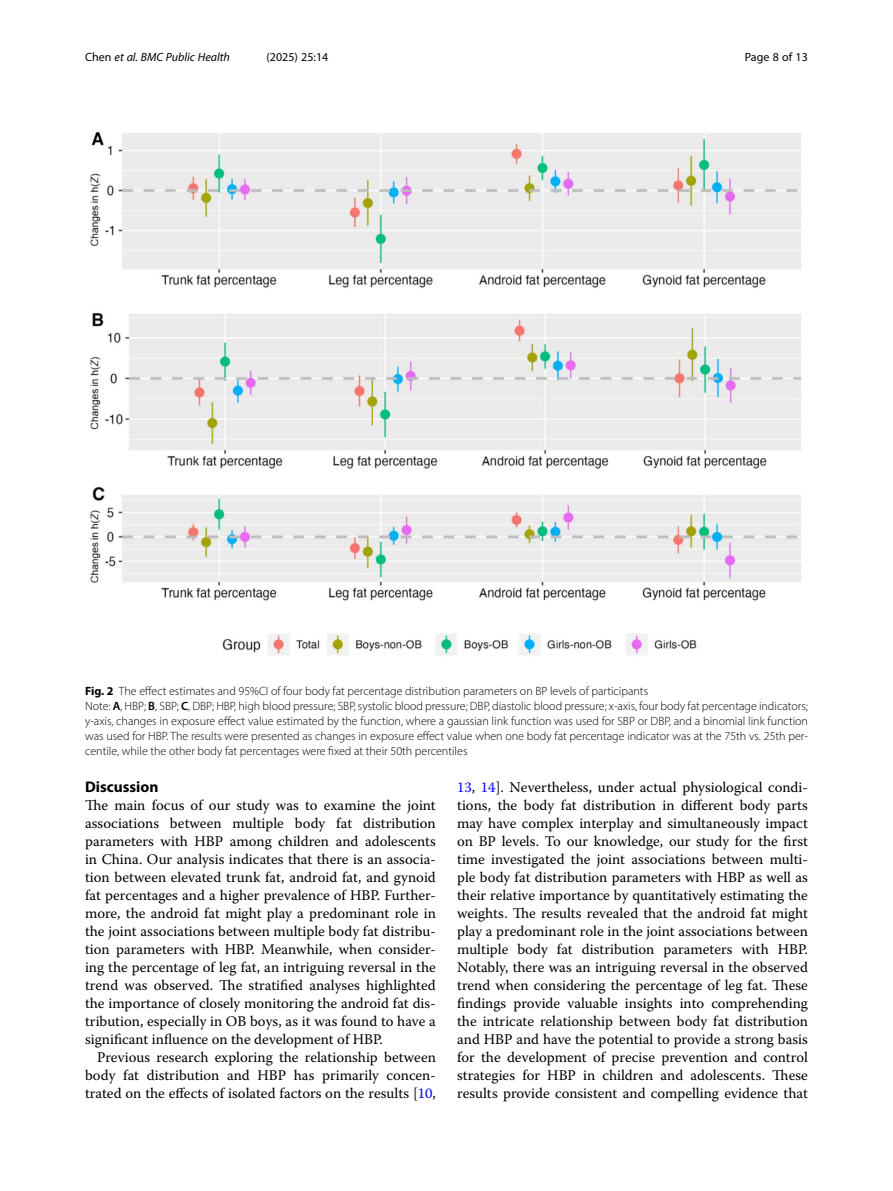
<style>
.page{position:relative;width:893px;height:1191px;background:#fff}
.page>*{position:absolute;margin:0;border:0;box-sizing:border-box;transform-origin:0 0}
.Head_1{font:700 15.45px "Myriad Pro";color:#000}
.Body_Text_Indent{font:14.7px/18px "Warnock Pro";color:#000;text-align:justify}
.Body_Text{font:14.7px/18px "Warnock Pro";color:#000;text-align:justify}
.Figure_Caption{font:300 12px/15px "Myriad Pro";color:#000;text-align:justify}
.t1{font:italic 12px "Myriad Pro";color:#000}
.t2{font:12px "Myriad Pro";color:#000}
.s1{font-style:normal}
.s2{font-weight:700}
.s3{font-weight:600}
.s4{color:#00f}
</style>
<div class="page">
<img style="left:90px;top:131px;width:712px;height:525px">
<p class="t1" style="left:85px;top:50px;width:146px"><span class="s1">Chen</span> et al. BMC Public Health</p>
<p class="t2" style="left:266px;top:50px;width:63px">(2025) 25:14</p>
<p class="t2" style="left:745px;top:50px;width:65px">Page 8 of 13</p>
<p class="Figure_Caption" style="left:85px;top:684px;width:565px"><span class="s2">Fig. 2</span> The effect estimates and 95%CI of four body fat percentage distribution parameters on BP levels of participants</p>
<p class="Figure_Caption" style="left:85px;top:699px;width:724px">Note: <span class="s3">A</span>, HBP; <span class="s3">B</span>, SBP; <span class="s3">C</span>, DBP; HBP, high blood pressure; SBP, systolic blood pressure; DBP, diastolic blood pressure; x-axis, four body fat percentage indicators; y-axis, changes in exposure effect value estimated by the function, where a gaussian link function was used for SBP or DBP, and a binomial link function was used for HBP. The results were presented as changes in exposure effect value when one body fat percentage indicator was at the 75th vs. 25th per&shy;centile, while the other body fat percentages were fixed at their 50th percentiles</p>
<p class="Head_1" style="left:85px;top:777px;width:75px">Discussion</p>
<p class="Body_Text" style="left:85px;top:796px;width:352px">The main focus of our study was to examine the joint associations between multiple body fat distribution parameters with HBP among children and adolescents in China. Our analysis indicates that there is an associa&shy;tion between elevated trunk fat, android fat, and gynoid fat percentages and a higher prevalence of HBP. Further&shy;more, the android fat might play a predominant role in the joint associations between multiple body fat distribu&shy;tion parameters with HBP. Meanwhile, when consider&shy;ing the percentage of leg fat, an intriguing reversal in the trend was observed. The stratified analyses highlighted the importance of closely monitoring the android fat dis&shy;tribution, especially in OB boys, as it was found to have a significant influence on the development of HBP.</p>
<p class="Body_Text_Indent" style="left:85px;top:1048px;width:352px;text-indent:12px">Previous research exploring the relationship between body fat distribution and HBP has primarily concen&shy;trated on the effects of isolated factors on the results [<span class="s4">10</span>,</p>
<p class="Body_Text_Indent" style="left:457px;top:778px;width:352px"><span class="s4">13</span>, <span class="s4">14</span>]. Nevertheless, under actual physiological condi&shy;tions, the body fat distribution in different body parts may have complex interplay and simultaneously impact on BP levels. To our knowledge, our study for the first time investigated the joint associations between multi&shy;ple body fat distribution parameters with HBP as well as their relative importance by quantitatively estimating the weights. The results revealed that the android fat might play a predominant role in the joint associations between multiple body fat distribution parameters with HBP.<br>Notably, there was an intriguing reversal in the observed trend when considering the percentage of leg fat. These findings provide valuable insights into comprehending the intricate relationship between body fat distribution and HBP and have the potential to provide a strong basis for the development of precise prevention and control strategies for HBP in children and adolescents. These results provide consistent and compelling evidence that</p>
</div>
